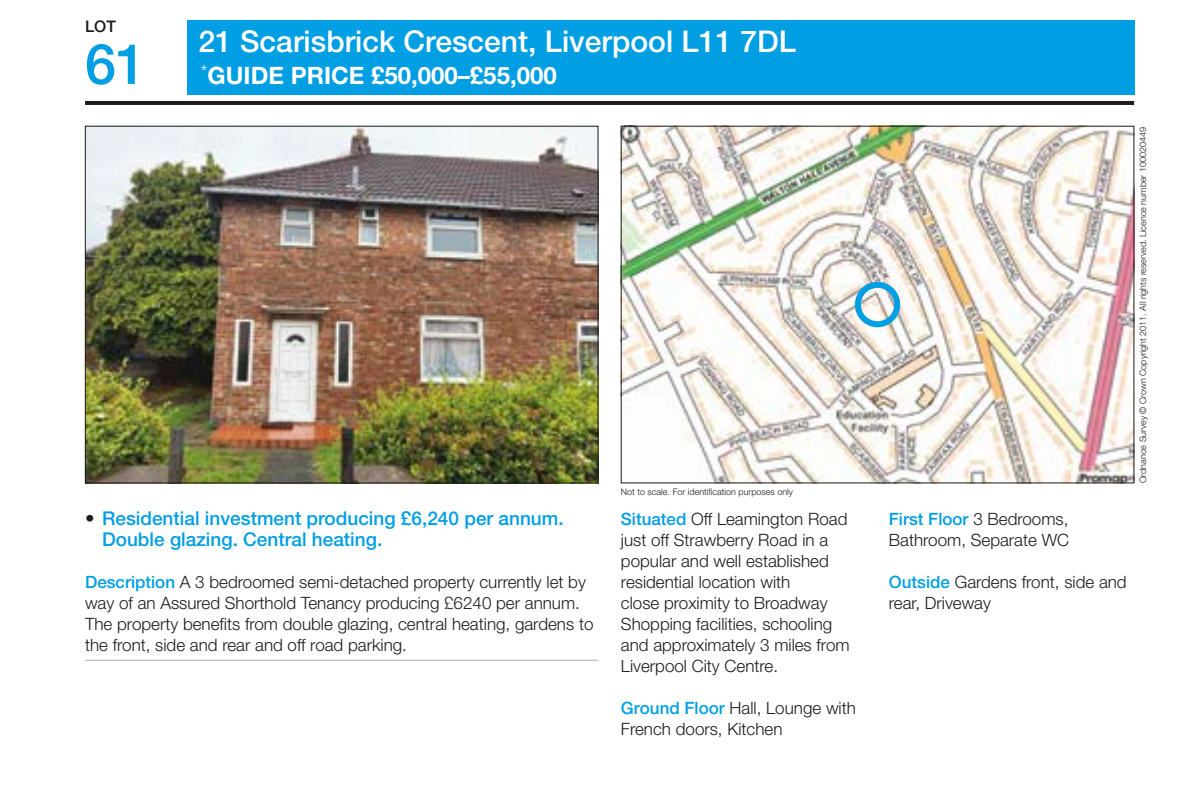
<style>
.page{position:relative;width:1189px;height:799px;background:#fff}
.page>*{position:absolute;margin:0;border:0;box-sizing:border-box;transform-origin:0 0}
.t1{font:500 56px "Helvetica Neue LT Std";color:#009ee3}
.t2{font:500 30px "Helvetica Neue LT Std";color:#fff}
.t3{font:700 24px "Helvetica Neue LT Std";color:#fff}
.t4{font:500 19px/21px "Helvetica Neue LT Std";color:#009ee3}
.t5{font:300 17px/21px "Helvetica Neue LT Std";color:#1c1c1a}
.t6{font:500 16px "Helvetica Neue LT Std";color:#1c1c1a}
.t7{font:300 9px "Helvetica Neue LT Std";color:#1c1c1a}
.s1{color:#1c1c1a}
.s2{font-weight:500;color:#009ee3}
</style>
<div class="page">
<div style="left:187px;top:21px;width:947px;height:74px;background:#009ee3"></div>
<img style="left:87px;top:128px;width:509px;height:353px">
<img style="left:623px;top:128px;width:509px;height:353px">
<hr style="left:85px;top:101px;width:1049px;height:4px;background:#1c1c1a">
<hr style="left:85px;top:659px;width:513px;height:1px;background:#b2b2b2">
<div style="left:855px;top:282px;width:45px;height:45px;border:6px solid #009ee3;border-radius:50%"></div>
<p class="t6" style="left:85px;top:17px;width:32px">LOT</p>
<h1 class="t1" style="left:85px;top:31px;width:63px">61</h1>
<h2 class="t2" style="left:198px;top:24px;width:599px">21 Scarisbrick Crescent, Liverpool L11 7DL</h2>
<h3 class="t3" style="left:201px;top:61px;width:357px"><sup>*</sup>GUIDE PRICE £50,000–£55,000</h3>
<p class="t7" style="left:621px;top:486px;width:174px">Not to scale. For identification purposes only</p>
<p class="t4" style="left:102px;top:507px;width:463px;text-indent:-17px"><span class="s1">•</span> Residential investment producing £6,240 per annum.<br>Double glazing. Central heating.</p>
<p class="t5" style="left:85px;top:571px;width:510px"><span class="s2">Description</span> A 3 bedroomed semi-detached property currently let by way of an Assured Shorthold Tenancy producing £6240 per annum.<br>The property benefits from double glazing, central heating, gardens to the front, side and rear and off road parking.</p>
<p class="t5" style="left:621px;top:508px;width:230px"><span class="s2">Situated</span> Off Leamington Road just off Strawberry Road in a popular and well established residential location with<br>close proximity to Broadway<br>Shopping facilities, schooling and approximately 3 miles from<br>Liverpool City Centre.</p>
<p class="t5" style="left:621px;top:697px;width:236px"><span class="s2">Ground Floor</span> Hall, Lounge with<br>French doors, Kitchen</p>
<p class="t5" style="left:889px;top:508px;width:181px"><span class="s2">First Floor</span> 3 Bedrooms,<br>Bathroom, Separate WC</p>
<p class="t5" style="left:889px;top:571px;width:239px"><span class="s2">Outside</span> Gardens front, side and rear, Driveway</p>
<p class="t7" style="left:1137px;top:483px;width:357px;rotate:-90deg">Ordnance Survey © Crown Copyright 2011. All rights reserved. Licence number 100020449</p>
</div>
